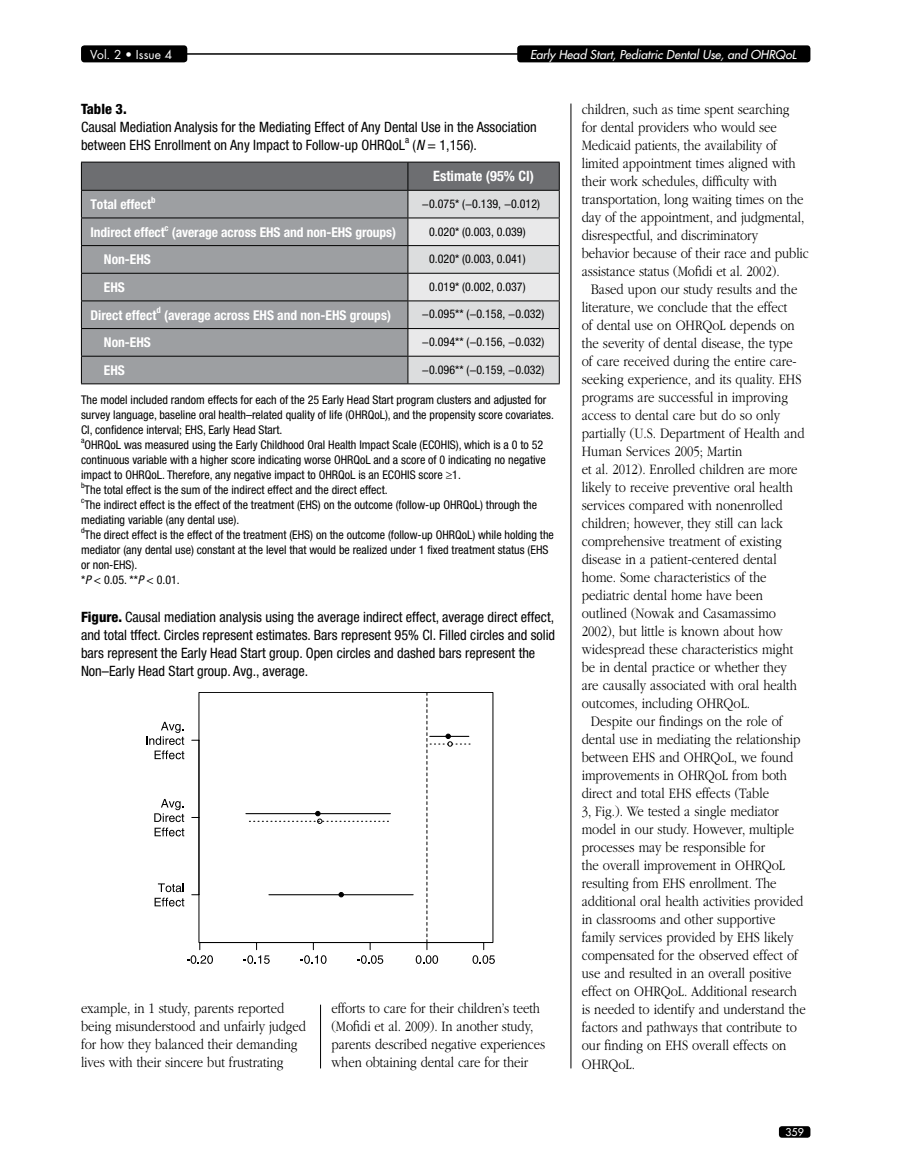
<style>
.page{position:relative;width:905px;height:1175px;background:#fff}
.page>*{position:absolute;margin:0;border:0;box-sizing:border-box;transform-origin:0 0}
.t1{font:300 15px/18px "ITC Garamond Std";color:#000;scale:.85 1}
.t2{font:condensed 14.25px/18px "Helvetica Neue LT Std";color:#000}
.t3{font:700 condensed 14.25px "Helvetica Neue LT Std";color:#fff}
.t4{font:800 condensed 14.25px "Helvetica Neue LT Std";color:#000}
.t5{font:700 condensed 13.5px "Helvetica Neue LT Std";color:#fff}
.t6{font:condensed 12px/15px "Helvetica Neue LT Std";color:#000}
.t7{font:italic 500 12px "Futura Std";letter-spacing:.005em;color:#fff}
.t8{font:12px "Futura Std";letter-spacing:.01em;color:#fff}
.t9{font:500 10.5px "Futura Std";color:#fff}
.t10{font:condensed 7.8px "Helvetica Neue LT Std";color:#000}
.s1{font-style:italic}
.s2{font-weight:800}
</style>
<div class="page">
<hr style="left:86px;top:53px;width:720px;height:2px;background:#000">
<div style="left:81px;top:45px;width:106px;height:17px;background:#000;border-radius:3px"></div>
<div style="left:517px;top:45px;width:293px;height:17px;background:#000;border-radius:3px"></div>
<div style="left:778px;top:1126px;width:32px;height:11px;background:#000;border-radius:3px"></div>
<hr style="left:320px;top:1004px;width:1px;height:64px;background:#000">
<hr style="left:570px;top:104px;width:1px;height:964px;background:#000">
<svg style="left:81px;top:162px;width:479px;height:222px;background:#a2a4a6"></svg>
<hr style="left:408px;top:383px;width:151px;height:1px;background:#000">
<hr style="left:200px;top:942px;width:283px;height:1px;background:#000">
<svg style="left:187px;top:955px;width:26px;height:8px"></svg>
<svg style="left:243px;top:955px;width:27px;height:8px"></svg>
<svg style="left:300px;top:955px;width:26px;height:8px"></svg>
<svg style="left:357px;top:955px;width:26px;height:8px"></svg>
<svg style="left:416px;top:955px;width:22px;height:8px"></svg>
<svg style="left:472px;top:955px;width:23px;height:8px"></svg>
<hr style="left:246px;top:813px;width:144px;height:1px;background:#000">
<svg style="left:338px;top:892px;width:6px;height:5px"></svg>
<hr style="left:269px;top:894px;width:144px;height:1px;background:#000">
<svg style="left:249px;top:811px;width:139px;height:12px"></svg>
<hr style="left:198px;top:740px;width:1px;height:154px;background:#000">
<svg style="left:154px;top:883px;width:30px;height:23px"></svg>
<svg style="left:154px;top:799px;width:30px;height:37px"></svg>
<svg style="left:146px;top:722px;width:38px;height:37px"></svg>
<svg style="left:426px;top:692px;width:44px;height:257px"></svg>
<p class="t8" style="left:90px;top:47px;width:84px">Vol. 2 • Issue 4</p>
<p class="t7" style="left:530px;top:47px;width:268px">Early Head Start, Pediatric Dental Use, and OHRQoL</p>
<p class="t4" style="left:81px;top:100px;width:47px">Table 3.</p>
<p class="t2" style="left:81px;top:118px;width:457px">Causal Mediation Analysis for the Mediating Effect of Any Dental Use in the Association between EHS Enrollment on Any Impact to Follow-up OHRQoL<sup>a</sup> (<span class="s1">N</span> = 1,156).</p>
<p class="t3" style="left:433px;top:168px;width:102px">Estimate (95% CI)</p>
<p class="t5" style="left:90px;top:196px;width:67px">Total effect<sup>b</sup></p>
<p class="t6" style="left:422px;top:196px;width:120px">−0.075* (−0.139, −0.012)</p>
<p class="t5" style="left:90px;top:224px;width:307px">Indirect effect<sup>c</sup> (average across EHS and non-EHS groups)</p>
<p class="t6" style="left:429px;top:224px;width:98px">0.020* (0.003, 0.039)</p>
<p class="t5" style="left:104px;top:251px;width:48px">Non-EHS</p>
<p class="t6" style="left:429px;top:251px;width:98px">0.020* (0.003, 0.041)</p>
<p class="t5" style="left:104px;top:279px;width:23px">EHS</p>
<p class="t6" style="left:429px;top:279px;width:98px">0.019* (0.002, 0.037)</p>
<p class="t5" style="left:90px;top:306px;width:302px">Direct effect<sup>d</sup> (average across EHS and non-EHS groups)</p>
<p class="t6" style="left:422px;top:307px;width:124px">−0.095** (−0.158, −0.032)</p>
<p class="t5" style="left:104px;top:334px;width:48px">Non-EHS</p>
<p class="t6" style="left:422px;top:334px;width:124px">−0.094** (−0.156, −0.032)</p>
<p class="t5" style="left:104px;top:362px;width:23px">EHS</p>
<p class="t6" style="left:422px;top:362px;width:124px">−0.096** (−0.159, −0.032)</p>
<p class="t6" style="left:81px;top:392px;width:474px">The model included random effects for each of the 25 Early Head Start program clusters and adjusted for survey language, baseline oral health–related quality of life (OHRQoL), and the propensity score covariates.<br>CI, confidence interval; EHS, Early Head Start.</p>
<p class="t10" style="left:81px;top:436px;width:5px">a</p>
<p class="t6" style="left:81px;top:437px;width:466px">OHRQoL was measured using the Early Childhood Oral Health Impact Scale (ECOHIS), which is a 0 to 52 continuous variable with a higher score indicating worse OHRQoL and a score of 0 indicating no negative impact to OHRQoL. Therefore, any negative impact to OHRQoL is an ECOHIS score ≥1.</p>
<p class="t10" style="left:81px;top:481px;width:5px">b</p>
<p class="t6" style="left:85px;top:482px;width:304px">The total effect is the sum of the indirect effect and the direct effect.</p>
<p class="t10" style="left:81px;top:496px;width:5px">c</p>
<p class="t6" style="left:81px;top:497px;width:457px">The indirect effect is the effect of the treatment (EHS) on the outcome (follow-up OHRQoL) through the mediating variable (any dental use).</p>
<p class="t10" style="left:81px;top:526px;width:5px">d</p>
<p class="t6" style="left:81px;top:527px;width:474px;text-indent:4px">The direct effect is the effect of the treatment (EHS) on the outcome (follow-up OHRQoL) while holding the mediator (any dental use) constant at the level that would be realized under 1 fixed treatment status (EHS or non-EHS).<br>*<span class="s1">P</span> &lt; 0.05. **<span class="s1">P</span> &lt; 0.01.</p>
<p class="t2" style="left:81px;top:608px;width:475px"><span class="s2">Figure.</span> Causal mediation analysis using the average indirect effect, average direct effect, and total tffect. Circles represent estimates. Bars represent 95% CI. Filled circles and solid bars represent the Early Head Start group. Open circles and dashed bars represent the Non–Early Head Start group. Avg., average.</p>
<p class="t1" style="left:81px;top:999px;width:266px">example, in 1 study, parents reported being misunderstood and unfairly judged for how they balanced their demanding lives with their sincere but frustrating</p>
<p class="t1" style="left:331px;top:999px;width:253px">efforts to care for their children’s teeth (Mofidi et al. 2009). In another study, parents described negative experiences when obtaining dental care for their</p>
<p class="t1" style="left:581px;top:101px;width:268px">children, such as time spent searching<br>for dental providers who would see Medicaid patients, the availability of limited appointment times aligned with their work schedules, difficulty with transportation, long waiting times on the day of the appointment, and judgmental, disrespectful, and discriminatory behavior because of their race and public assistance status (Mofidi et al. 2002).</p>
<p class="t1" style="left:581px;top:281px;width:263px;text-indent:9px">Based upon our study results and the literature, we conclude that the effect<br>of dental use on OHRQoL depends on the severity of dental disease, the type of care received during the entire care&shy;seeking experience, and its quality. EHS programs are successful in improving access to dental care but do so only partially (U.S. Department of Health and Human Services 2005; Martin<br>et al. 2012). Enrolled children are more likely to receive preventive oral health services compared with nonenrolled children; however, they still can lack comprehensive treatment of existing disease in a patient-centered dental home. Some characteristics of the pediatric dental home have been outlined (Nowak and Casamassimo 2002), but little is known about how widespread these characteristics might be in dental practice or whether they are causally associated with oral health outcomes, including OHRQoL.</p>
<p class="t1" style="left:581px;top:713px;width:265px;text-indent:9px">Despite our findings on the role of dental use in mediating the relationship between EHS and OHRQoL, we found improvements in OHRQoL from both direct and total EHS effects (Table<br>3, Fig.). We tested a single mediator model in our study. However, multiple processes may be responsible for<br>the overall improvement in OHRQoL resulting from EHS enrollment. The additional oral health activities provided in classrooms and other supportive family services provided by EHS likely compensated for the observed effect of use and resulted in an overall positive effect on OHRQoL. Additional research is needed to identify and understand the factors and pathways that contribute to our finding on EHS overall effects on OHRQoL.</p>
<p class="t9" style="left:785px;top:1125px;width:20px">359</p>
</div>
